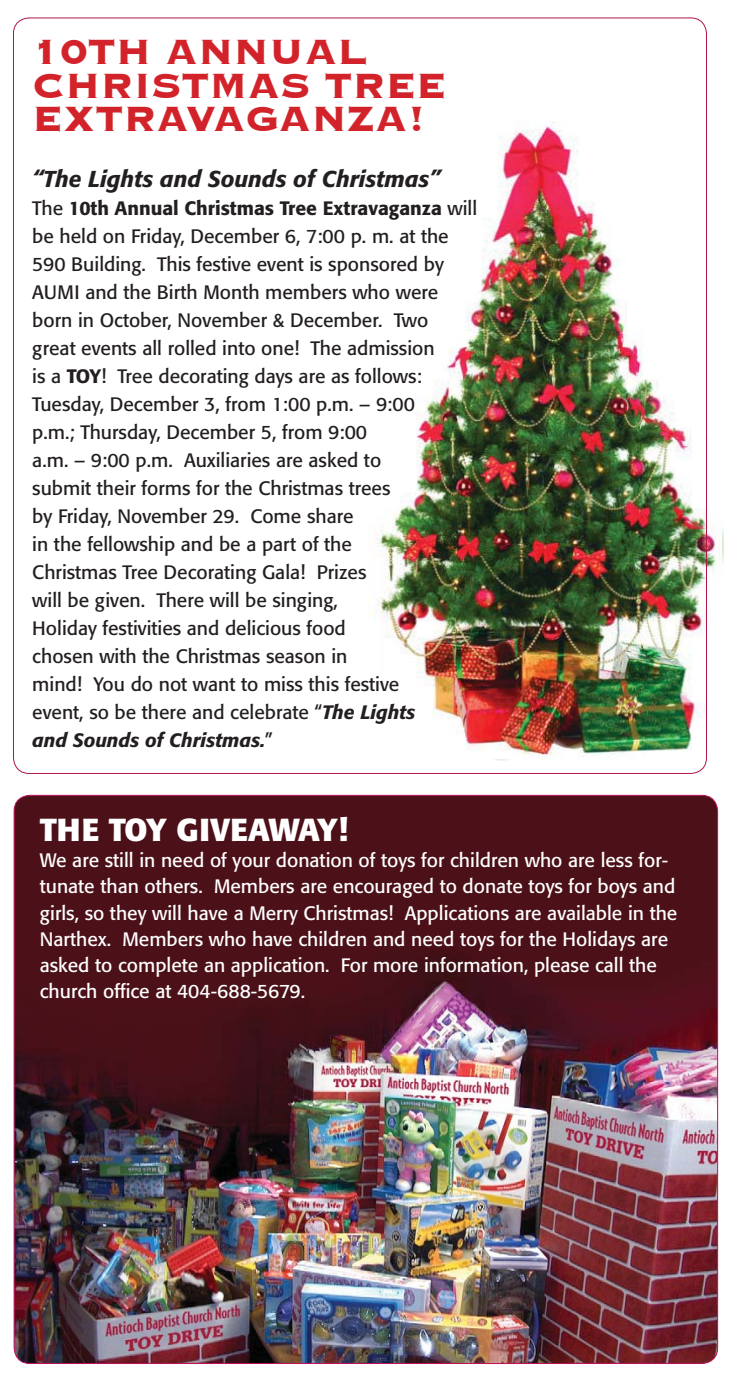
<style>
.page{position:relative;width:732px;height:1386px;background:#fff}
.page>*{position:absolute;margin:0;border:0;box-sizing:border-box;transform-origin:0 0}
.t1{font:700 45.5px/33.2px "Copperplate";color:#d2232a}
.t2{font:700 31.5px "Formata";color:#fff}
.t3{font:italic 500 22.75px "Formata";color:#231f20}
.t4{font:19.25px/28px "Formata";color:#231f20}
.t5{font:19.25px/26.2px "Formata";color:#fff}
.s1{font-weight:500}
.s2{font-weight:500;font-style:italic}
</style>
<div class="page">
<img style="left:376px;top:121px;width:347px;height:639px">
<img style="left:14px;top:795px;width:703px;height:568px;border-radius:16px">
<p class="t1" style="left:32px;top:36px;width:415px">10TH ANNUAL<br>CHRISTMAS TREE<br>EXTRAVAGANZA!</p>
<p class="t3" style="left:32px;top:169px;width:409px">“The Lights and Sounds of Christmas”</p>
<p class="t4" style="left:32px;top:196px;width:446px">The <span class="s1">10th Annual Christmas Tree Extravaganza</span> will be held on Friday, December 6, 7:00 p. m. at the 590 Building. This festive event is sponsored by AUMI and the Birth Month members who were born in October, November &amp; December. Two<br>great events all rolled into one! The admission<br>is a <span class="s1">TOY</span>! Tree decorating days are as follows:<br>Tuesday, December 3, from 1:00 p.m. – 9:00<br>p.m.; Thursday, December 5, from 9:00<br>a.m. – 9:00 p.m. Auxiliaries are asked to<br>submit their forms for the Christmas trees<br>by Friday, November 29. Come share<br>in the fellowship and be a part of the<br>Christmas Tree Decorating Gala! Prizes<br>will be given. There will be singing,<br>Holiday festivities and delicious food<br>chosen with the Christmas season in<br>mind! You do not want to miss this festive<br>event, so be there and celebrate “<span class="s2">The Lights<br>and Sounds of Christmas.</span>”</p>
<p class="t2" style="left:40px;top:815px;width:310px">THE TOY GIVEAWAY!</p>
<p class="t5" style="left:40px;top:848px;width:638px">We are still in need of your donation of toys for children who are less for&shy;tunate than others. Members are encouraged to donate toys for boys and girls, so they will have a Merry Christmas! Applications are available in the Narthex. Members who have children and need toys for the Holidays are asked to complete an application. For more information, please call the church office at 404-688-5679.</p>
</div>
